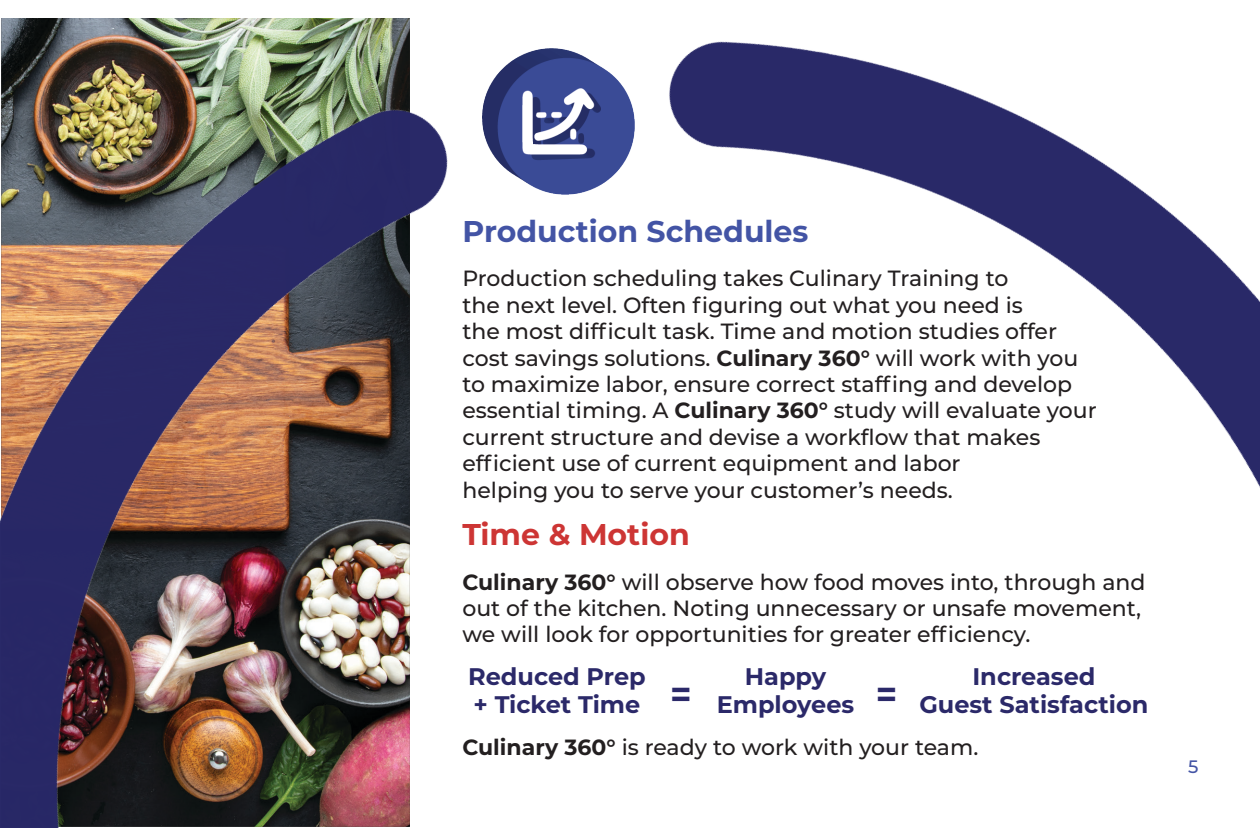
<style>
.page{position:relative;width:1260px;height:828px;background:#fff}
.page>*{position:absolute;margin:0;border:0;box-sizing:border-box;transform-origin:0 0}
.Body{font:700 36px "Montserrat";color:#2b2969}
.Headers{font:700 30px "Montserrat";color:#4354a5}
.Body-2{font:700 30px "Montserrat";color:#cd3534}
.Body-3{font:700 24px/28px "Montserrat";color:#2b2969}
.Body-4{font:500 22px/26.4px "Montserrat";color:#231f20}
.Headers-2{font:500 18px "Montserrat";color:#4354a5}
.s1{font-weight:700}
</style>
<div class="page">
<img style="left:0;top:18px;width:1260px;height:810px">
<img style="left:483px;top:48px;width:151px;height:147px">
<p class="Headers" style="left:462px;top:210px;width:348px">Production Schedules</p>
<p class="Body-4" style="left:462px;top:265px;width:636px">Production scheduling takes Culinary Training to<br>the next level. Often figuring out what you need is<br>the most difficult task. Time and motion studies offer cost savings solutions. <span class="s1">Culinary 360°</span> will work with you to maximize labor, ensure correct staffing and develop essential timing. A <span class="s1">Culinary 360°</span> study will evaluate your current structure and devise a workflow that makes efficient use of current equipment and labor<br>helping you to serve your customer’s needs.</p>
<p class="Body-2" style="left:462px;top:513px;width:229px">Time &amp; Motion</p>
<p class="Body-4" style="left:462px;top:568px;width:685px"><span class="s1">Culinary 360°</span> will observe how food moves into, through and out of the kitchen. Noting unnecessary or unsafe movement, we will look for opportunities for greater efficiency.</p>
<p class="Body-3" style="left:468px;top:661px;width:179px">Reduced Prep + Ticket Time</p>
<p class="Body-3" style="left:670px;top:661px;width:186px;text-indent:75px">Happy<br><sup>=</sup> Employees</p>
<p class="Body" style="left:876px;top:668px;width:23px">=</p>
<p class="Body-3" style="left:919px;top:661px;width:230px;text-align:center">Increased<br>Guest Satisfaction</p>
<p class="Body-4" style="left:462px;top:733px;width:517px"><span class="s1">Culinary 360°</span> is ready to work with your team.</p>
<p class="Headers-2" style="left:1188px;top:754px;width:12px">5</p>
</div>
